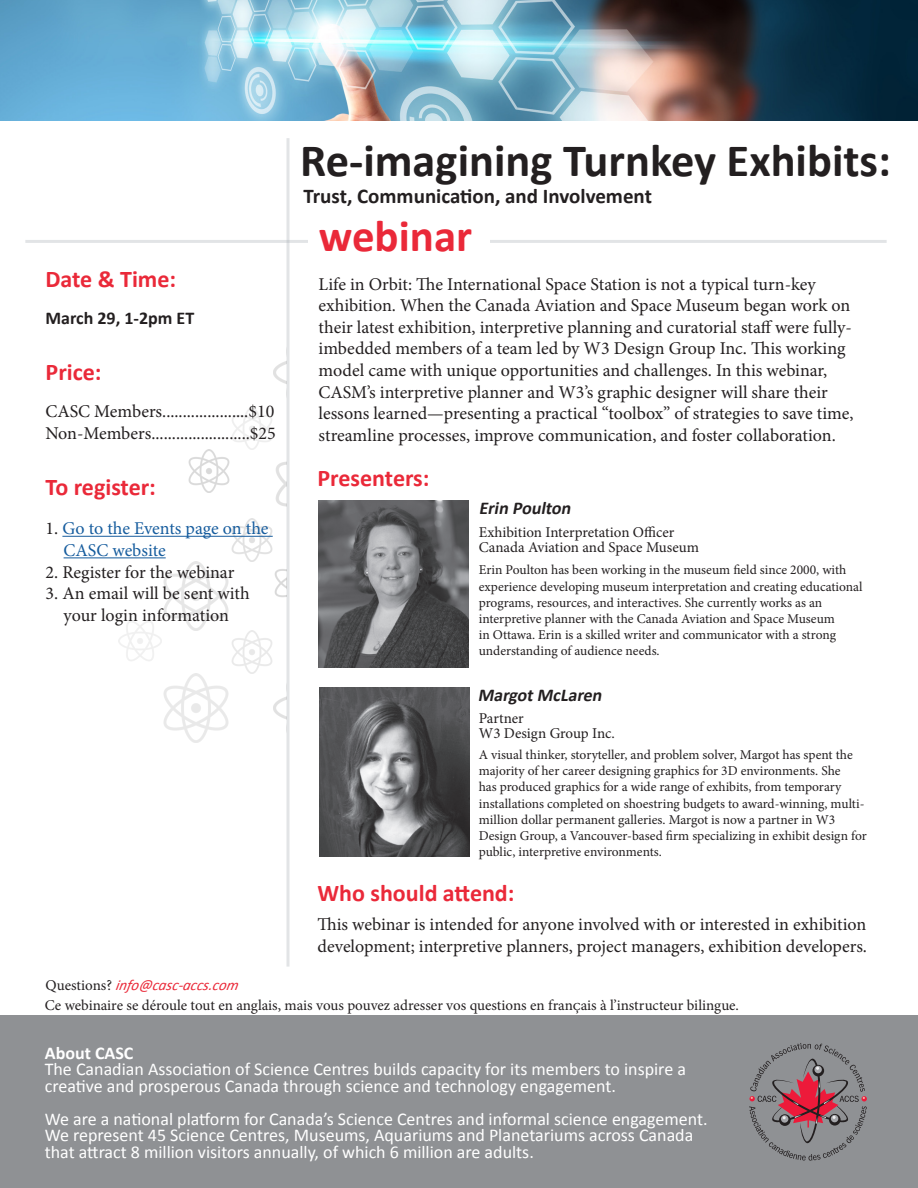
<style>
.page{position:relative;width:918px;height:1188px;background:#fff}
.page>*{position:absolute;margin:0;border:0;box-sizing:border-box;transform-origin:0 0}
.t1{font:700 46.5px "Calibri";color:#231f20}
.t2{font:700 45px "Calibri";color:#ea2939}
.t3{font:700 24px "Calibri";color:#ea2939}
.t4{font:700 21px "Calibri";color:#231f20}
.t5{font:18px/21.6px "Minion Pro";color:#231f20}
.t6{font:18px/16.5px "Calibri";color:#fff}
.t7{font:18px/21.6px "Minion Pro";letter-spacing:-.005em;color:#175d9e}
.t8{font:italic 700 18px "Calibri";color:#231f20}
.t9{font:700 18px "Calibri";color:#231f20}
.t10{font:700 18px "Calibri";color:#fff}
.t11{font:15px "Minion Pro";color:#231f20}
.t12{font:italic 15px "Calibri";color:#ea2939}
.t13{font:13.5px/16.2px "Minion Pro";color:#231f20}
.s1{color:#231f20}
.s2{font-family:"Minion Pro";font-style:normal;color:#231f20}
</style>
<div class="page">
<img style="left:0;top:0;width:918px;height:121px">
<div style="left:0;top:1015px;width:918px;height:173px;background:#8f9194"></div>
<hr style="left:25px;top:240px;width:862px;height:3px;background:#a8aeb5">
<svg style="left:286px;top:138px;width:4px;height:829px;fill:#e2e4e6"></svg>
<img style="left:232px;top:631px;width:40px;height:43px">
<img style="left:231px;top:519px;width:42px;height:43px">
<img style="left:188px;top:450px;width:42px;height:43px">
<img style="left:273px;top:697px;width:13px;height:22px">
<img style="left:163px;top:674px;width:66px;height:69px">
<img style="left:163px;top:561px;width:66px;height:69px">
<img style="left:273px;top:361px;width:13px;height:23px">
<img style="left:276px;top:462px;width:10px;height:45px">
<img style="left:274px;top:569px;width:12px;height:28px">
<div style="left:308px;top:223px;width:182px;height:34px;background:#fff"></div>
<hr style="left:62px;top:536px;width:211px;height:1px;background:#175d9e">
<hr style="left:64px;top:557px;width:102px;height:1px;background:#175d9e">
<svg style="left:749px;top:1043px;width:118px;height:118px"></svg>
<img style="left:319px;top:500px;width:150px;height:168px">
<img style="left:319px;top:687px;width:150px;height:169px">
<p class="t3" style="left:46px;top:263px;width:132px">Date &amp; Time:</p>
<p class="t9" style="left:46px;top:307px;width:150px">March 29, 1-2pm ET</p>
<p class="t3" style="left:46px;top:356px;width:57px">Price:</p>
<p class="t5" style="left:45px;top:401px;width:230px">CASC Members.....................$10</p>
<p class="t5" style="left:45px;top:422px;width:232px">Non-Members........................$25</p>
<p class="t3" style="left:46px;top:472px;width:112px">To register:</p>
<p class="t7" style="left:64px;top:518px;width:207px;text-indent:-18px"><span class="s1">1.</span> Go to the Events page on the<br>CASC website</p>
<p class="t5" style="left:46px;top:561px;width:190px">2. Register for the webinar</p>
<p class="t5" style="left:46px;top:583px;width:206px;text-align:center">3. An email will be sent with your login information</p>
<p class="t12" style="left:46px;top:975px;width:197px"><span class="s2">Q u e s t i o n s ?</span> info@casc-accs.com</p>
<p class="t1" style="left:300px;top:131px;width:592px">Re-imagining Turnkey Exhibits:</p>
<p class="t2" style="left:319px;top:208px;width:155px">webinar</p>
<p class="t4" style="left:304px;top:183px;width:350px">Trust, Communication, and Involvement</p>
<p class="t5" style="left:319px;top:273px;width:536px">Life in Orbit: The International Space Station is not a typical turn-key exhibition. When the Canada Aviation and Space Museum began work on their latest exhibition, interpretive planning and curatorial staff were fully&shy;imbedded members of a team led by W3 Design Group Inc. This working model came with unique opportunities and challenges. In this webinar, CASM’s interpretive planner and W3’s graphic designer will share their lessons learned—presenting a practical “toolbox” of strategies to save time, streamline processes, improve communication, and foster collaboration.</p>
<p class="t3" style="left:318px;top:463px;width:113px">Presenters:</p>
<p class="t8" style="left:479px;top:496px;width:97px">Erin Poulton</p>
<p class="t11" style="left:479px;top:522px;width:197px">Exhibition Interpretation Officer</p>
<p class="t11" style="left:479px;top:537px;width:222px">Canada Aviation and Space Museum</p>
<p class="t13" style="left:479px;top:562px;width:385px">Erin Poulton has been working in the museum field since 2000, with experience developing museum interpretation and creating educational programs, resources, and interactives. She currently works as an interpretive planner with the Canada Aviation and Space Museum<br>in Ottawa. Erin is a skilled writer and communicator with a strong understanding of audience needs.</p>
<p class="t8" style="left:478px;top:683px;width:129px">MargotMcLaren</p>
<p class="t11" style="left:479px;top:708px;width:47px">Partner</p>
<p class="t11" style="left:479px;top:723px;width:138px">W3 Design Group Inc.</p>
<p class="t13" style="left:479px;top:747px;width:389px">A visual thinker, storyteller, and problem solver, Margot has spent the majority of her career designing graphics for 3D environments. She<br>has produced graphics for a wide range of exhibits, from temporary installations completed on shoestring budgets to award-winning, multi&shy;million dollar permanent galleries. Margot is now a partner in W3<br>Design Group, a Vancouver-based firm specializing in exhibit design for public, interpretive environments.</p>
<p class="t3" style="left:318px;top:878px;width:198px">Who should attend:</p>
<p class="t5" style="left:318px;top:914px;width:551px">This webinar is intended for anyone involved with or interested in exhibition development; interpretive planners, project managers, exhibition developers.</p>
<p class="t11" style="left:45px;top:995px;width:696px">Ce webinaire se déroule tout en anglais, mais vous pouvez adresser vos questions en franÇais à l’instructeur bilingue.</p>
<p class="t10" style="left:45px;top:1041px;width:90px">About CASC</p>
<p class="t6" style="left:45px;top:1061px;width:643px">The Canadian Association of Science Centres builds capacity for its members to inspire a creative and prosperous Canada through science and technology engagement.</p>
<p class="t6" style="left:45px;top:1111px;width:664px">We are a national platform for Canada’s Science Centres and informal science engagement.<br>We represent 45 Science Centres, Museums, Aquariums and Planetariums across Canada that attract 8 million visitors annually, of which 6 million are adults.</p>
</div>
